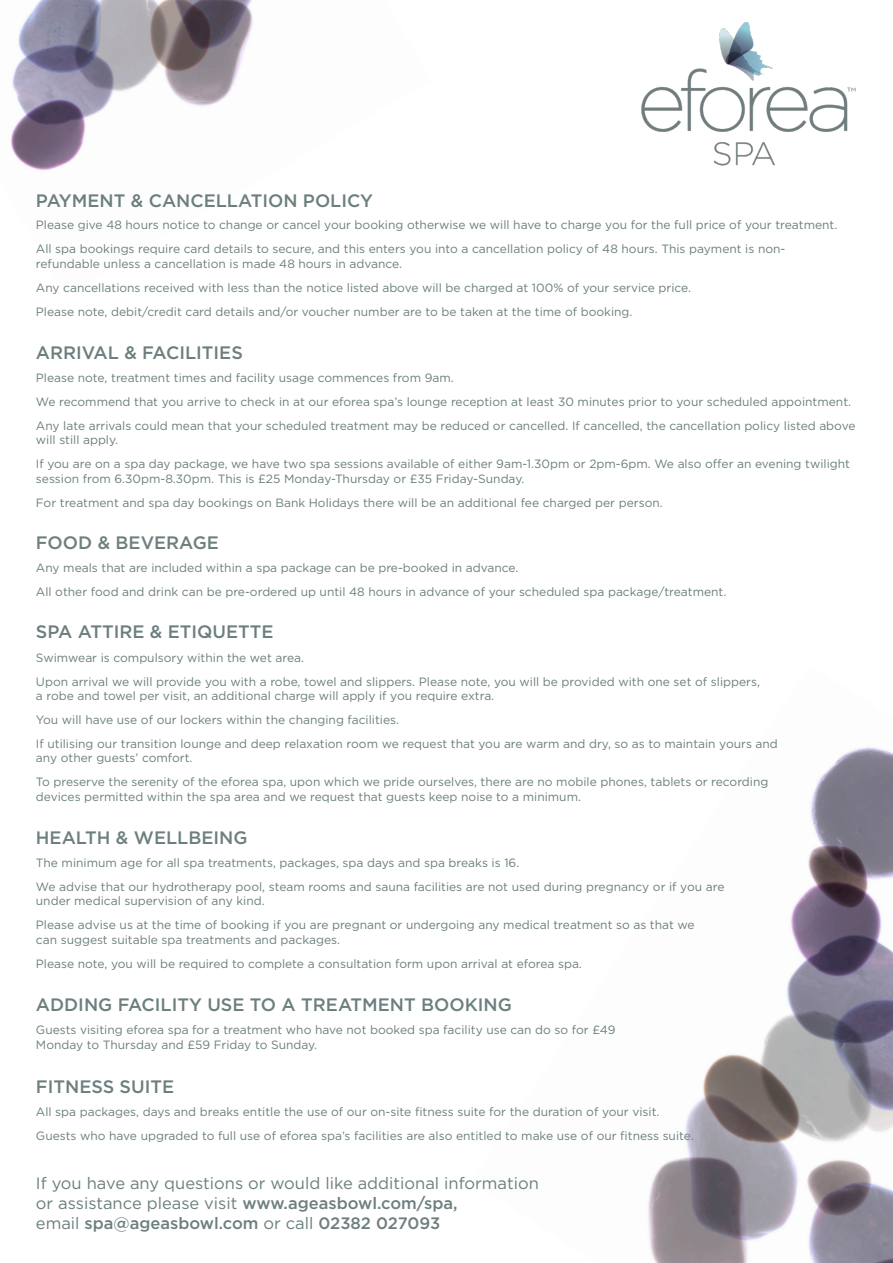
<style>
.page{position:relative;width:893px;height:1263px;background:#fff}
.page>*{position:absolute;margin:0;border:0;box-sizing:border-box;transform-origin:0 0}
.t1{font:500 18px "Gotham";color:#6c7e7e}
.t2{font:16.5px "Gotham";color:#6c7e7e}
.t3{font:500 16.5px "Gotham";color:#6c7e7e}
.t4{font:12px/14.4px "Gotham";color:#6c7e7e}
.s1{font-weight:500}
.s2{font-weight:400}
</style>
<div class="page">
<img style="left:10px;top:0;width:243px;height:171px">
<img style="left:648px;top:747px;width:245px;height:516px">
<img style="left:641px;top:22px;width:215px;height:144px">
<p class="t1" style="left:36px;top:189px;width:339px">PAYMENT &amp; CANCELLATION POLICY</p>
<p class="t4" style="left:36px;top:217px;width:803px">Please give 48 hours notice to change or cancel your booking otherwise we will have to charge you for the full price of your treatment.</p>
<p class="t4" style="left:36px;top:241px;width:751px">All spa bookings require card details to secure, and this enters you into a cancellation policy of 48 hours. This payment is non&shy;refundable unless a cancellation is made 48 hours in advance.</p>
<p class="t4" style="left:36px;top:280px;width:657px">Any cancellations received with less than the notice listed above will be charged at 100% of your service price.</p>
<p class="t4" style="left:36px;top:304px;width:598px">Please note, debit/credit card details and/or voucher number are to be taken at the time of booking.</p>
<p class="t1" style="left:36px;top:340px;width:208px">ARRIVAL &amp; FACILITIES</p>
<p class="t4" style="left:36px;top:370px;width:419px">Please note, treatment times and facility usage commences from 9am.</p>
<p class="t4" style="left:36px;top:394px;width:817px">We recommend that you arrive to check in at our eforea spa’s lounge reception at least 30 minutes prior to your scheduled appointment.</p>
<p class="t4" style="left:36px;top:418px;width:821px">Any late arrivals could mean that your scheduled treatment may be reduced or cancelled. If cancelled, the cancellation policy listed above will still apply.</p>
<p class="t4" style="left:36px;top:456px;width:816px">If you are on a spa day package, we have two spa sessions available of either 9am-1.30pm or 2pm-6pm. We also offer an evening twilight session from 6.30pm-8.30pm. This is £25 Monday-Thursday or £35 Friday-Sunday.</p>
<p class="t4" style="left:36px;top:495px;width:628px">For treatment and spa day bookings on Bank Holidays there will be an additional fee charged per person.</p>
<p class="t1" style="left:36px;top:531px;width:184px">FOOD &amp; BEVERAGE</p>
<p class="t4" style="left:36px;top:561px;width:484px">Any meals that are included within a spa package can be pre-booked in advance.</p>
<p class="t4" style="left:36px;top:585px;width:692px">All other food and drink can be pre-ordered up until 48 hours in advance of your scheduled spa package/treatment.</p>
<p class="t1" style="left:36px;top:620px;width:239px">SPA ATTIRE &amp; ETIQUETTE</p>
<p class="t4" style="left:36px;top:650px;width:270px">Swimwear is compulsory within the wet area.</p>
<p class="t4" style="left:36px;top:674px;width:726px">Upon arrival we will provide you with a robe, towel and slippers. Please note, you will be provided with one set of slippers,</p>
<p class="t4" style="left:36px;top:688px;width:460px">a robe and towel per visit, an additional charge will apply if you require extra.</p>
<p class="t4" style="left:36px;top:712px;width:365px">You will have use of our lockers within the changing facilities.</p>
<p class="t4" style="left:36px;top:736px;width:743px">If utilising our transition lounge and deep relaxation room we request that you are warm and dry, so as to maintain yours and</p>
<p class="t4" style="left:36px;top:751px;width:158px">any other guests’ comfort.</p>
<p class="t4" style="left:36px;top:775px;width:734px">To preserve the serenity of the eforea spa, upon which we pride ourselves, there are no mobile phones, tablets or recording devices permitted within the spa area and we request that guests keep noise to a minimum.</p>
<p class="t1" style="left:36px;top:825px;width:213px">HEALTH &amp; WELLBEING</p>
<p class="t4" style="left:36px;top:855px;width:485px">The minimum age for all spa treatments, packages, spa days and spa breaks is 16.</p>
<p class="t4" style="left:36px;top:879px;width:690px">We advise that our hydrotherapy pool, steam rooms and sauna facilities are not used during pregnancy or if you are under medical supervision of any kind.</p>
<p class="t4" style="left:36px;top:917px;width:660px">Please advise us at the time of booking if you are pregnant or undergoing any medical treatment so as that we can suggest suitable spa treatments and packages.</p>
<p class="t4" style="left:36px;top:956px;width:547px">Please note, you will be required to complete a consultation form upon arrival at eforea spa.</p>
<p class="t1" style="left:36px;top:993px;width:477px">ADDING FACILITY USE TO A TREATMENT BOOKING</p>
<p class="t4" style="left:36px;top:1022px;width:581px">Guests visiting eforea spa for a treatment who have not booked spa facility use can do so for £49<br>Monday to Thursday and £59 Friday to Sunday.</p>
<p class="t1" style="left:36px;top:1074px;width:140px">FITNESS SUITE</p>
<p class="t4" style="left:36px;top:1104px;width:625px">All spa packages, days and breaks entitle the use of our on-site fitness suite for the duration of your visit.</p>
<p class="t4" style="left:36px;top:1128px;width:659px">Guests who have upgraded to full use of eforea spa’s facilities are also entitled to make use of our fitness suite.</p>
<p class="t2" style="left:36px;top:1172px;width:504px">If you have any questions or would like additional information</p>
<p class="t2" style="left:36px;top:1192px;width:423px">or assistance please visit <span class="s1">www.ageasbowl.com/spa,</span></p>
<p class="t3" style="left:36px;top:1212px;width:406px"><span class="s2">email</span> spa@ageasbowl.com <span class="s2">or call</span> 02382 027093</p>
</div>
